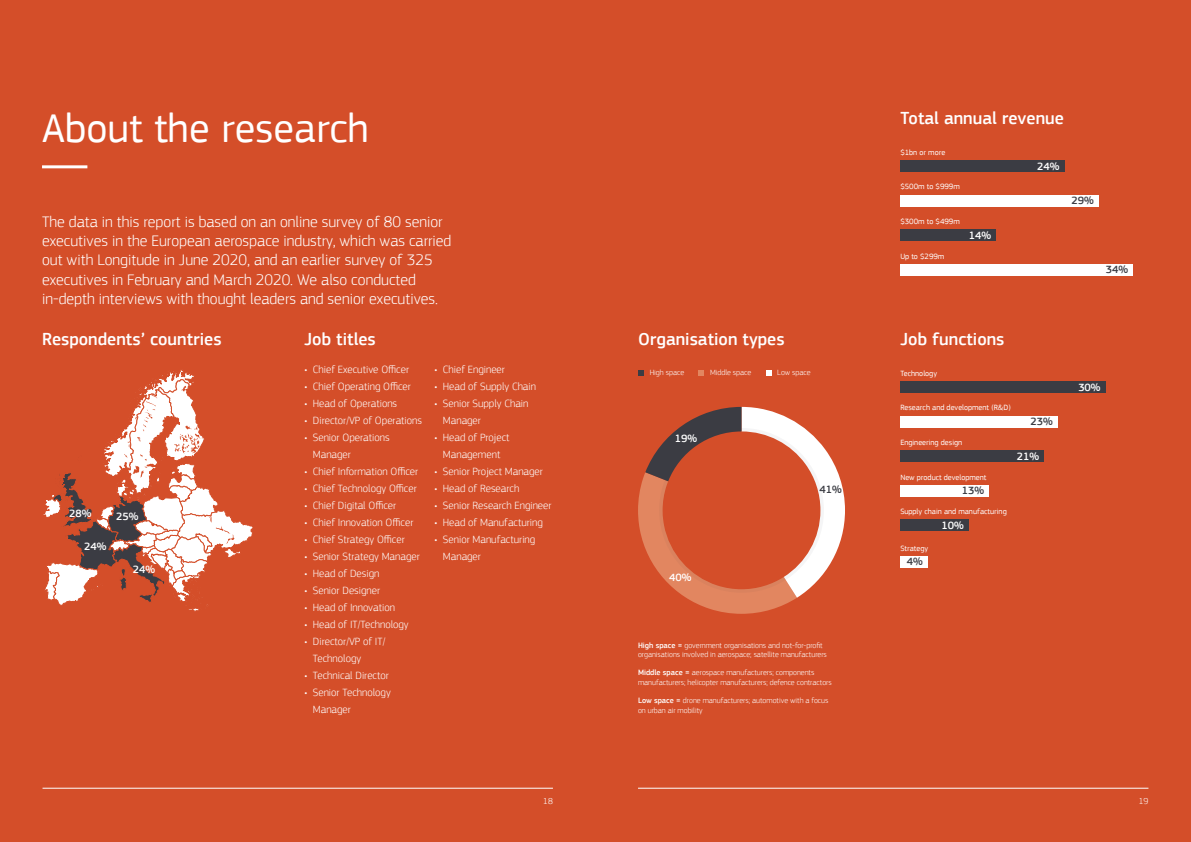
<style>
.page{position:relative;width:1191px;height:842px;background:#d44e29}
.page>*{position:absolute;margin:0;border:0;box-sizing:border-box;transform-origin:0 0}
.t1{font:42px "PF Square Sans Pro";color:#fff}
.t2{font:500 18px "PF Square Sans Pro";color:#fff}
.t3{font:300 16px/19.2px "PF Square Sans Pro";color:#fff}
.t4{font:300 11px/17px "PF Square Sans Pro";color:#fff}
.t5{font:500 11px "PF Square Sans Pro";color:#fff}
.t6{font:500 11px "PF Square Sans Pro";color:#3b3c43}
.t7{font:300 9px "PF Square Sans Pro";color:#fff}
.t8{font:300 8px/9.6px "PF Square Sans Pro";color:#fff}
.t9{font:8px "PF Square Sans Pro";color:#fff}
.s1{font-weight:500}
</style>
<div class="page">
<hr style="left:42px;top:165px;width:45px;height:3px;background:#fff">
<svg style="left:43px;top:370px;width:210px;height:241px"></svg>
<svg style="left:638px;top:407px;width:207px;height:207px"></svg>
<svg style="left:638px;top:370px;width:6px;height:6px"></svg>
<svg style="left:698px;top:370px;width:6px;height:6px"></svg>
<svg style="left:766px;top:370px;width:5px;height:6px"></svg>
<div style="left:900px;top:161px;width:164px;height:11px;background:#3b3c43"></div>
<div style="left:900px;top:195px;width:198px;height:12px;background:#fff"></div>
<div style="left:900px;top:229px;width:96px;height:12px;background:#3b3c43"></div>
<div style="left:900px;top:264px;width:233px;height:11px;background:#fff"></div>
<div style="left:900px;top:381px;width:205px;height:12px;background:#3b3c43"></div>
<div style="left:900px;top:416px;width:157px;height:11px;background:#fff"></div>
<div style="left:900px;top:450px;width:144px;height:12px;background:#3b3c43"></div>
<div style="left:900px;top:485px;width:89px;height:11px;background:#fff"></div>
<div style="left:900px;top:519px;width:68px;height:12px;background:#3b3c43"></div>
<div style="left:900px;top:556px;width:27px;height:12px;background:#fff"></div>
<hr style="left:43px;top:788px;width:510px;height:1px;background:#fff">
<hr style="left:638px;top:788px;width:510px;height:1px;background:#fff">
<h1 class="t1" style="left:42px;top:104px;width:328px">About the research</h1>
<p class="t3" style="left:42px;top:212px;width:411px">The data in this report is based on an online survey of 80 senior executives in the European aerospace industry, which was carried out with Longitude in June 2020, and an earlier survey of 325 executives in February and March 2020. We also conducted in-depth interviews with thought leaders and senior executives.</p>
<h2 class="t2" style="left:42px;top:328px;width:181px">Respondents’ countries</h2>
<h2 class="t2" style="left:304px;top:328px;width:73px">Job titles</h2>
<p class="t4" style="left:304px;top:361px;width:106px">• Chief Executive Officer</p>
<p class="t4" style="left:304px;top:378px;width:108px">• Chief Operating Officer</p>
<p class="t4" style="left:304px;top:395px;width:94px">• Head of Operations</p>
<p class="t4" style="left:304px;top:412px;width:119px">• Director/VP of Operations</p>
<p class="t4" style="left:313px;top:429px;width:78px;text-indent:-9px">• Senior Operations<br>Manager</p>
<p class="t4" style="left:304px;top:463px;width:115px">• Chief Information Officer</p>
<p class="t4" style="left:304px;top:480px;width:114px">• Chief Technology Officer</p>
<p class="t4" style="left:304px;top:497px;width:93px">• Chief Digital Officer</p>
<p class="t4" style="left:304px;top:514px;width:111px">• Chief Innovation Officer</p>
<p class="t4" style="left:304px;top:531px;width:102px">• Chief Strategy Officer</p>
<p class="t4" style="left:304px;top:548px;width:117px">• Senior Strategy Manager</p>
<p class="t4" style="left:304px;top:565px;width:77px">• Head of Design</p>
<p class="t4" style="left:304px;top:582px;width:77px">• Senior Designer</p>
<p class="t4" style="left:304px;top:599px;width:92px">• Head of Innovation</p>
<p class="t4" style="left:304px;top:616px;width:106px">• Head of IT/Technology</p>
<p class="t4" style="left:313px;top:633px;width:74px;text-indent:-9px">• Director/VP of IT/<br>Technology</p>
<p class="t4" style="left:304px;top:667px;width:86px">• Technical Director</p>
<p class="t4" style="left:313px;top:684px;width:79px;text-indent:-9px">• Senior Technology<br>Manager</p>
<p class="t5" style="left:69px;top:507px;width:24px">28%</p>
<p class="t5" style="left:116px;top:510px;width:24px">25%</p>
<p class="t5" style="left:84px;top:540px;width:24px">24%</p>
<p class="t5" style="left:133px;top:563px;width:24px">24%</p>
<p class="t4" style="left:434px;top:361px;width:72px">• Chief Engineer</p>
<p class="t4" style="left:434px;top:378px;width:103px">• Head of Supply Chain</p>
<p class="t4" style="left:443px;top:395px;width:87px;text-indent:-9px">• Senior Supply Chain<br>Manager</p>
<p class="t4" style="left:434px;top:429px;width:77px;text-align:center">• Head of Project<br>Management</p>
<p class="t4" style="left:434px;top:463px;width:110px">• Senior Project Manager</p>
<p class="t4" style="left:434px;top:480px;width:86px">• Head of Research</p>
<p class="t4" style="left:434px;top:497px;width:119px">• Senior Research Engineer</p>
<p class="t4" style="left:434px;top:514px;width:110px">• Head of Manufacturing</p>
<p class="t4" style="left:443px;top:531px;width:94px;text-indent:-9px">• Senior Manufacturing<br>Manager</p>
<h2 class="t2" style="left:638px;top:329px;width:148px">Organisation types</h2>
<p class="t8" style="left:649px;top:368px;width:36px">High space</p>
<p class="t8" style="left:710px;top:368px;width:43px">Middle space</p>
<p class="t8" style="left:777px;top:368px;width:35px">Low space</p>
<p class="t5" style="left:675px;top:431px;width:24px">19%</p>
<p class="t5" style="left:669px;top:571px;width:24px">40%</p>
<p class="t6" style="left:819px;top:483px;width:24px">41%</p>
<p class="t8" style="left:638px;top:640px;width:190px"><span class="s1">High space =</span> government organisations and not-for-profit organisations involved in aerospace; satellite manufacturers</p>
<p class="t8" style="left:638px;top:668px;width:195px"><span class="s1">Middle space =</span> aerospace manufacturers; components manufacturers; helicopter manufacturers; defence contractors</p>
<p class="t8" style="left:638px;top:695px;width:192px"><span class="s1">Low space =</span> drone manufacturers; automotive with a focus on urban air mobility</p>
<h2 class="t2" style="left:900px;top:108px;width:165px">Total annual revenue</h2>
<p class="t9" style="left:900px;top:147px;width:47px">$1bn or more</p>
<p class="t9" style="left:900px;top:182px;width:61px">$500m to $999m</p>
<p class="t9" style="left:900px;top:217px;width:61px">$300m to $499m</p>
<p class="t9" style="left:900px;top:251px;width:46px">Up to $299m</p>
<p class="t5" style="left:968px;top:229px;width:24px">14%</p>
<p class="t5" style="left:1037px;top:160px;width:24px">24%</p>
<p class="t6" style="left:1071px;top:194px;width:24px">29%</p>
<p class="t6" style="left:1105px;top:263px;width:24px">34%</p>
<h2 class="t2" style="left:900px;top:329px;width:106px">Job functions</h2>
<p class="t9" style="left:900px;top:368px;width:38px">Technology</p>
<p class="t9" style="left:900px;top:403px;width:112px">Research and development (R&amp;D)</p>
<p class="t9" style="left:900px;top:438px;width:63px">Engineering design</p>
<p class="t6" style="left:1030px;top:415px;width:24px">23%</p>
<p class="t5" style="left:1016px;top:450px;width:24px">21%</p>
<p class="t9" style="left:900px;top:472px;width:88px">New product development</p>
<p class="t9" style="left:900px;top:507px;width:108px">Supply chain and manufacturing</p>
<p class="t9" style="left:900px;top:544px;width:29px">Strategy</p>
<p class="t6" style="left:962px;top:484px;width:24px">13%</p>
<p class="t5" style="left:941px;top:518px;width:24px">10%</p>
<p class="t6" style="left:906px;top:555px;width:17px">4%</p>
<p class="t5" style="left:1078px;top:381px;width:24px">30%</p>
<p class="t7" style="left:543px;top:795px;width:11px">18</p>
<p class="t7" style="left:1138px;top:795px;width:11px">19</p>
</div>
